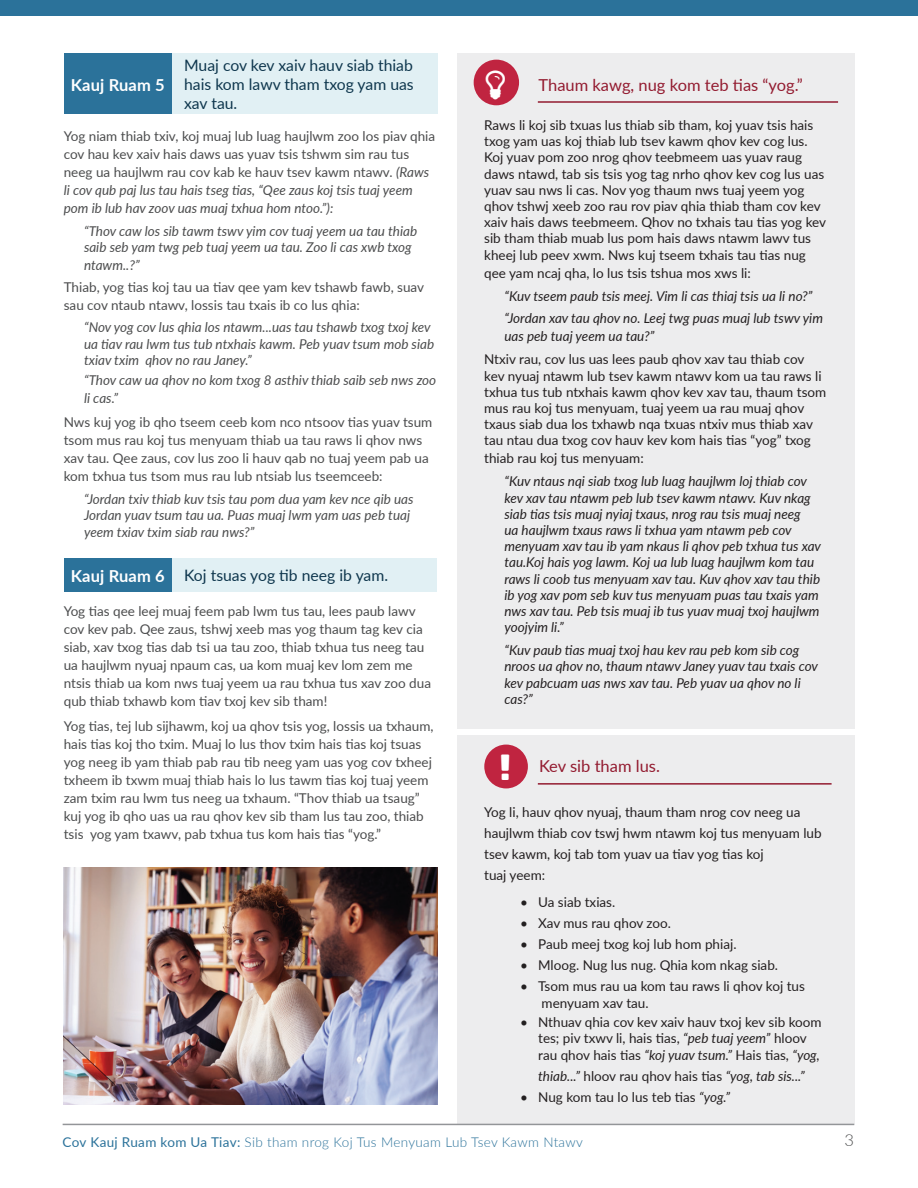
<style>
.page{position:relative;width:918px;height:1188px;background:#fff}
.page>*{position:absolute;margin:0;border:0;box-sizing:border-box;transform-origin:0 0}
.t1{font:16.5px "Lato";color:#931b30}
.t2{font:700 16.5px "Lato";letter-spacing:.01em;color:#fff}
.t3{font:300 16.5px "Lato";color:#4b4c4d}
.t4{font:15.75px/18.9px "Lato";color:#0e364d;text-align:justify}
.t5{font:13.5px/18px "Lato";color:#4b4c4d}
.t6{font:13.5px/16.2px "Lato";color:#231f20}
.t7{font:italic 13.5px/16.2px "Lato";color:#231f20}
.t8{font:italic 13.5px/16.2px "Lato";color:#4b4c4d}
.t9{font:300 13.5px "Lato";letter-spacing:.025em;color:#2b729a}
.s1{font-style:italic}
.s2{font-weight:700;font-size:16.5px;color:#fff}
.s3{font-style:normal}
.s4{font-weight:400}
</style>
<div class="page">
<div style="left:0;top:0;width:918px;height:16px;background:#2b729a"></div>
<img style="left:64px;top:868px;width:373px;height:236px">
<div style="left:457px;top:53px;width:397px;height:675px;background:#ededee"></div>
<div style="left:457px;top:735px;width:397px;height:390px;background:#ededee"></div>
<div style="left:474px;top:60px;width:45px;height:45px;background:#c02440;border-radius:50%"></div>
<div style="left:484px;top:745px;width:44px;height:43px;background:#c02440;border-radius:50%"></div>
<hr style="left:538px;top:101px;width:300px;height:2px;background:#931b30">
<hr style="left:538px;top:783px;width:294px;height:2px;background:#931b30">
<div style="left:171px;top:54px;width:266px;height:60px;background:#e1f0f4"></div>
<div style="left:171px;top:558px;width:266px;height:34px;background:#e1f0f4"></div>
<div style="left:64px;top:54px;width:108px;height:60px;background:#2b729a"></div>
<div style="left:64px;top:558px;width:108px;height:34px;background:#2b729a"></div>
<hr style="left:63px;top:1124px;width:791px;height:1px;background:#939598">
<p class="t4" style="left:184px;top:56px;width:231px">Muaj cov kev xaiv hauv siab thiab hais kom lawv tham txog yam uas xav tau.</p>
<p class="t5" style="left:64px;top:126px;width:373px">Yog niam thiab txiv, koj muaj lub luag haujlwm zoo los piav qhia cov hau kev xaiv hais daws uas yuav tsis tshwm sim rau tus neeg ua haujlwm rau cov kab ke hauv tsev kawm ntawv. <span class="s1">(Raws li cov qub paj lus tau hais tseg tias, “Qee zaus koj tsis tuaj yeem pom ib lub hav zoov uas muaj txhua hom ntoo.”):</span></p>
<p class="t8" style="left:84px;top:222px;width:335px">“Thov caw los sib tawm tswv yim cov tuaj yeem ua tau thiab saib seb yam twg peb tuaj yeem ua tau. Zoo li cas xwb txog</p>
<p class="t8" style="left:84px;top:256px;width:57px">ntawm..?”</p>
<p class="t5" style="left:64px;top:277px;width:362px">Thiab, yog tias koj tau ua tiav qee yam kev tshawb fawb, suav sau cov ntaub ntawv, lossis tau txais ib co lus qhia:</p>
<p class="t8" style="left:84px;top:319px;width:352px">“Nov yog cov lus qhia los ntawm...uas tau tshawb txog txoj kev ua tiav rau lwm tus tub ntxhais kawm. Peb yuav tsum mob siab txiav txim qhov no rau Janey.”</p>
<p class="t8" style="left:84px;top:370px;width:354px;line-height:18px">“Thov caw ua qhov no kom txog 8 asthiv thiab saib seb nws zoo li cas.”</p>
<p class="t5" style="left:64px;top:413px;width:370px">Nws kuj yog ib qho tseem ceeb kom nco ntsoov tias yuav tsum tsom mus rau koj tus menyuam thiab ua tau raws li qhov nws xav tau. Qee zaus, cov lus zoo li hauv qab no tuaj yeem pab ua kom txhua tus tsom mus rau lub ntsiab lus tseemceeb:</p>
<p class="t8" style="left:84px;top:491px;width:331px">“Jordan txiv thiab kuv tsis tau pom dua yam kev nce qib uas<br>Jordan yuav tsum tau ua. Puas muaj lwm yam uas peb tuaj yeem txiav txim siab rau nws?”</p>
<p class="t4" style="left:71px;top:565px;width:319px"><span class="s2">Kauj Ruam 6</span> Koj tsuas yog tib neeg ib yam.</p>
<p class="t5" style="left:64px;top:602px;width:369px">Yog tias qee leej muaj feem pab lwm tus tau, lees paub lawv cov kev pab. Qee zaus, tshwj xeeb mas yog thaum tag kev cia siab, xav txog tias dab tsi ua tau zoo, thiab txhua tus neeg tau ua haujlwm nyuaj npaum cas, ua kom muaj kev lom zem me ntsis thiab ua kom nws tuaj yeem ua rau txhua tus xav zoo dua qub thiab txhawb kom tiav txoj kev sib tham!</p>
<p class="t5" style="left:64px;top:717px;width:371px">Yog tias, tej lub sijhawm, koj ua qhov tsis yog, lossis ua txhaum, hais tias koj tho txim. Muaj lo lus thov txim hais tias koj tsuas yog neeg ib yam thiab pab rau tib neeg yam uas yog cov txheej txheem ib txwm muaj thiab hais lo lus tawm tias koj tuaj yeem zam txim rau lwm tus neeg ua txhaum. “Thov thiab ua tsaug” kuj yog ib qho uas ua rau qhov kev sib tham lus tau zoo, thiab tsis yog yam txawv, pab txhua tus kom hais tias “yog.”</p>
<p class="t2" style="left:71px;top:72px;width:96px">Kauj Ruam 5</p>
<h3 class="t1" style="left:539px;top:73px;width:266px">Thaum kawg, nug kom teb tias “yog.”</h3>
<p class="t6" style="left:484px;top:116px;width:343px">Raws li koj sib txuas lus thiab sib tham, koj yuav tsis hais txog yam uas koj thiab lub tsev kawm qhov kev cog lus.<br>Koj yuav pom zoo nrog qhov teebmeem uas yuav raug daws ntawd, tab sis tsis yog tag nrho qhov kev cog lus uas yuav sau nws li cas. Nov yog thaum nws tuaj yeem yog qhov tshwj xeeb zoo rau rov piav qhia thiab tham cov kev xaiv hais daws teebmeem. Qhov no txhais tau tias yog kev sib tham thiab muab lus pom hais daws ntawm lawv tus kheej lub peev xwm. Nws kuj tseem txhais tau tias nug</p>
<p class="t7" style="left:504px;top:261px;width:320px;line-height:23px;text-indent:-20px"><span class="s3">qee yam ncaj qha, lo lus tsis tshua mos xws li:<br></span>“Kuv tseem paub tsis meej. Vim li cas thiaj tsis ua li no?” “Jordan xav tau qhov no. Leej twg puas muaj lub tswv yim</p>
<p class="t7" style="left:504px;top:328px;width:152px">uas peb tuaj yeem ua tau?”</p>
<p class="t6" style="left:484px;top:351px;width:344px">Ntxiv rau, cov lus uas lees paub qhov xav tau thiab cov kev nyuaj ntawm lub tsev kawm ntawv kom ua tau raws li txhua tus tub ntxhais kawm qhov kev xav tau, thaum tsom mus rau koj tus menyuam, tuaj yeem ua rau muaj qhov txaus siab dua los txhawb nqa txuas ntxiv mus thiab xav tau ntau dua txog cov hauv kev kom hais tias “yog” txog</p>
<p class="t6" style="left:484px;top:450px;width:161px">thiab rau koj tus menyuam:</p>
<p class="t7" style="left:504px;top:473px;width:318px">“Kuv ntaus nqi siab txog lub luag haujlwm loj thiab cov kev xav tau ntawm peb lub tsev kawm ntawv. Kuv nkag siab tias tsis muaj nyiaj txaus, nrog rau tsis muaj neeg<br>ua haujlwm txaus raws li txhua yam ntawm peb cov menyuam xav tau ib yam nkaus li qhov peb txhua tus xav tau.Koj hais yog lawm. Koj ua lub luag haujlwm kom tau raws li coob tus menyuam xav tau. Kuv qhov xav tau thib ib yog xav pom seb kuv tus menyuam puas tau txais yam nws xav tau. Peb tsis muaj ib tus yuav muaj txoj haujlwm yoojyim li.”</p>
<p class="t7" style="left:504px;top:642px;width:315px">“Kuv paub tias muaj txoj hau kev rau peb kom sib cog nroos ua qhov no, thaum ntawv Janey yuav tau txais cov kev pabcuam uas nws xav tau. Peb yuav ua qhov no li cas?”</p>
<h3 class="t1" style="left:539px;top:755px;width:122px">Kev sib tham lus.</h3>
<p class="t6" style="left:484px;top:801px;width:339px;line-height:21px">Yog li, hauv qhov nyuaj, thaum tham nrog cov neeg ua haujlwm thiab cov tswj hwm ntawm koj tus menyuam lub tsev kawm, koj tab tom yuav ua tiav yog tias koj<br>tuaj yeem:</p>
<p class="t6" style="left:520px;top:894px;width:97px">• Ua siab txias.</p>
<p class="t6" style="left:520px;top:915px;width:152px">• Xav mus rau qhov zoo.</p>
<p class="t6" style="left:520px;top:936px;width:218px">• Paub meej txog koj lub hom phiaj.</p>
<p class="t6" style="left:520px;top:957px;width:259px">• Mloog. Nug lus nug. Qhia kom nkag siab.</p>
<p class="t6" style="left:542px;top:978px;width:265px;text-indent:-21px">• Tsom mus rau ua kom tau raws li qhov koj tus menyuam xav tau.</p>
<p class="t6" style="left:538px;top:1014px;width:285px;text-indent:-18px">• Nthuav qhia cov kev xaiv hauv txoj kev sib koom tes; piv txwv li, hais tias, <span class="s1">“peb tuaj yeem”</span> hloov rau qhov hais tias <span class="s1">“koj yuav tsum.”</span> Hais tias, <span class="s1">“yog,</span></p>
<p class="t7" style="left:538px;top:1067px;width:268px">thiab...” <span class="s3">hloov rau qhov hais tias</span> “yog, tab sis...”</p>
<p class="t6" style="left:520px;top:1088px;width:211px">• Nug kom tau lo lus teb tias <span class="s1">“yog.”</span></p>
<p class="t9" style="left:63px;top:1133px;width:522px"><span class="s4">Cov Kauj Ruam kom Ua Tiav:</span> Sib tham nrog Koj Tus Menyuam Lub Tsev Kawm Ntawv</p>
<p class="t3" style="left:845px;top:1129px;width:11px">3</p>
</div>
